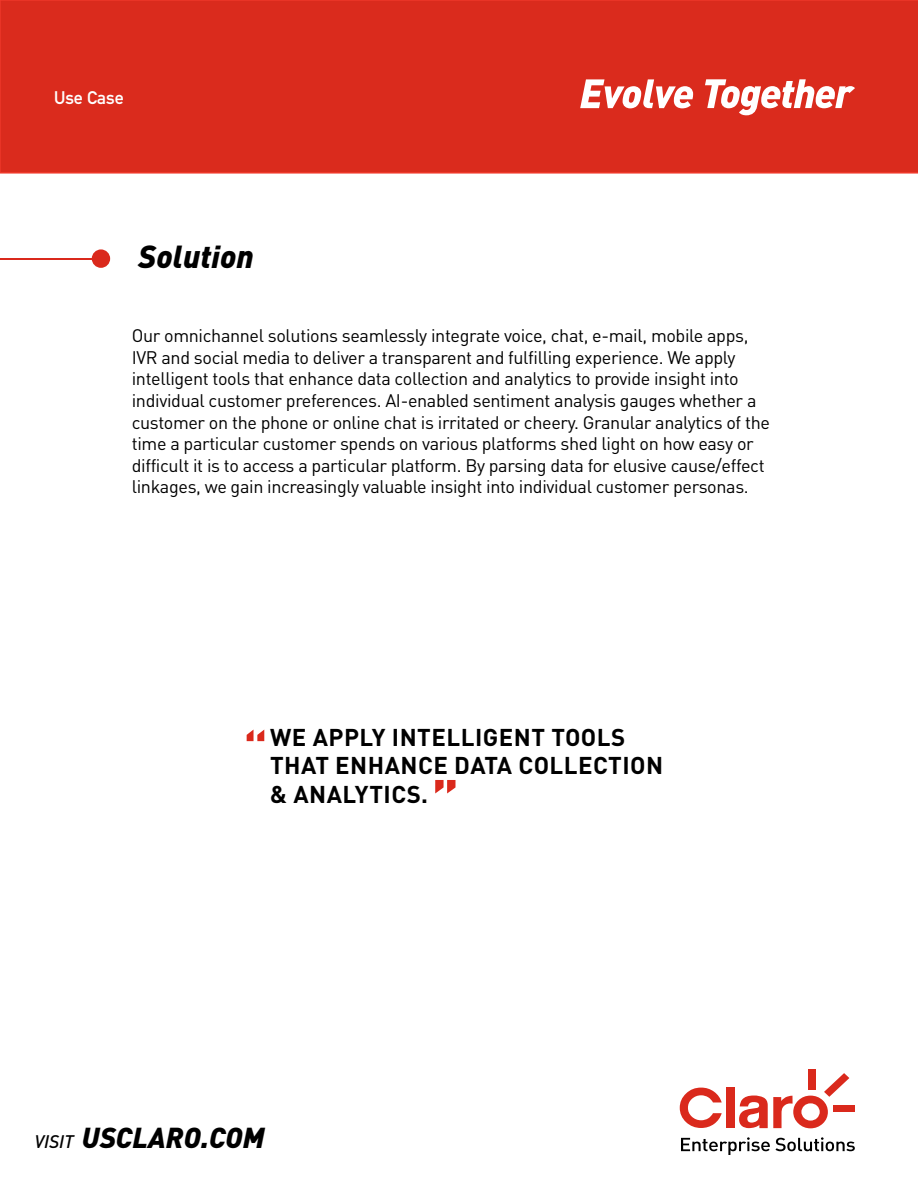
<style>
.page{position:relative;width:918px;height:1188px;background:#fff}
.page>*{position:absolute;margin:0;border:0;box-sizing:border-box;transform-origin:0 0}
.t1{font:51px "DIN Bold Alternate";color:#da291c}
.t2{font:900 51px "DIN";color:#da291c}
.t3{font:italic 900 31.5px "DINOT";color:#000}
.t4{font:italic 900 28.5px "DINOT";color:#000}
.t5{font:700 24px/28.8px "DINOT";letter-spacing:.02em;color:#000}
.t6{font:18px/21.6px "DIN";letter-spacing:-.02em;color:#000}
.t7{font:700 18px "DIN Alternate";color:#fff}
.s1{font-weight:500;font-size:18px}
</style>
<div class="page">
<div style="left:0;top:0;width:918px;height:174px;background:#da2b1d"></div>
<svg style="left:580px;top:79px;width:113px;height:29px"></svg>
<svg style="left:705px;top:79px;width:150px;height:36px"></svg>
<svg style="left:681px;top:1137px;width:174px;height:18px"></svg>
<div style="left:808px;top:1069px;width:7px;height:20px;background:#da291c"></div>
<div style="left:833px;top:1105px;width:22px;height:7px;background:#da291c"></div>
<svg style="left:680px;top:1088px;width:42px;height:40px"></svg>
<div style="left:726px;top:1088px;width:8px;height:40px;background:#da291c"></div>
<svg style="left:739px;top:1073px;width:110px;height:55px"></svg>
<hr style="left:0;top:259px;width:101px;height:1px;background:#da291c">
<div style="left:92px;top:249px;width:18px;height:19px;background:#da291c;border-radius:50%"></div>
<p class="t7" style="left:54px;top:84px;width:71px">Use Case</p>
<h2 class="t3" style="left:138px;top:235px;width:117px">Solution</h2>
<p class="t6" style="left:132px;top:325px;width:640px">Our omnichannel solutions seamlessly integrate voice, chat, e-mail, mobile apps, IVR and social media to deliver a transparent and fulfilling experience. We apply intelligent tools that enhance data collection and analytics to provide insight into individual customer preferences. AI-enabled sentiment analysis gauges whether a customer on the phone or online chat is irritated or cheery. Granular analytics of the time a particular customer spends on various platforms shed light on how easy or difficult it is to access a particular platform. By parsing data for elusive cause/effect linkages, we gain increasingly valuable insight into individual customer personas.</p>
<h3 class="t5" style="left:270px;top:722px;width:395px">WE APPLY INTELLIGENT TOOLS<br>THAT ENHANCE DATA COLLECTION &amp; ANALYTICS.</h3>
<h1 class="t1" style="left:243px;top:719px;width:26px">“</h1>
<h1 class="t2" style="left:432px;top:764px;width:28px">”</h1>
<h3 class="t4" style="left:35px;top:1119px;width:232px"><span class="s1">VISIT</span> USCLARO.COM</h3>
</div>
